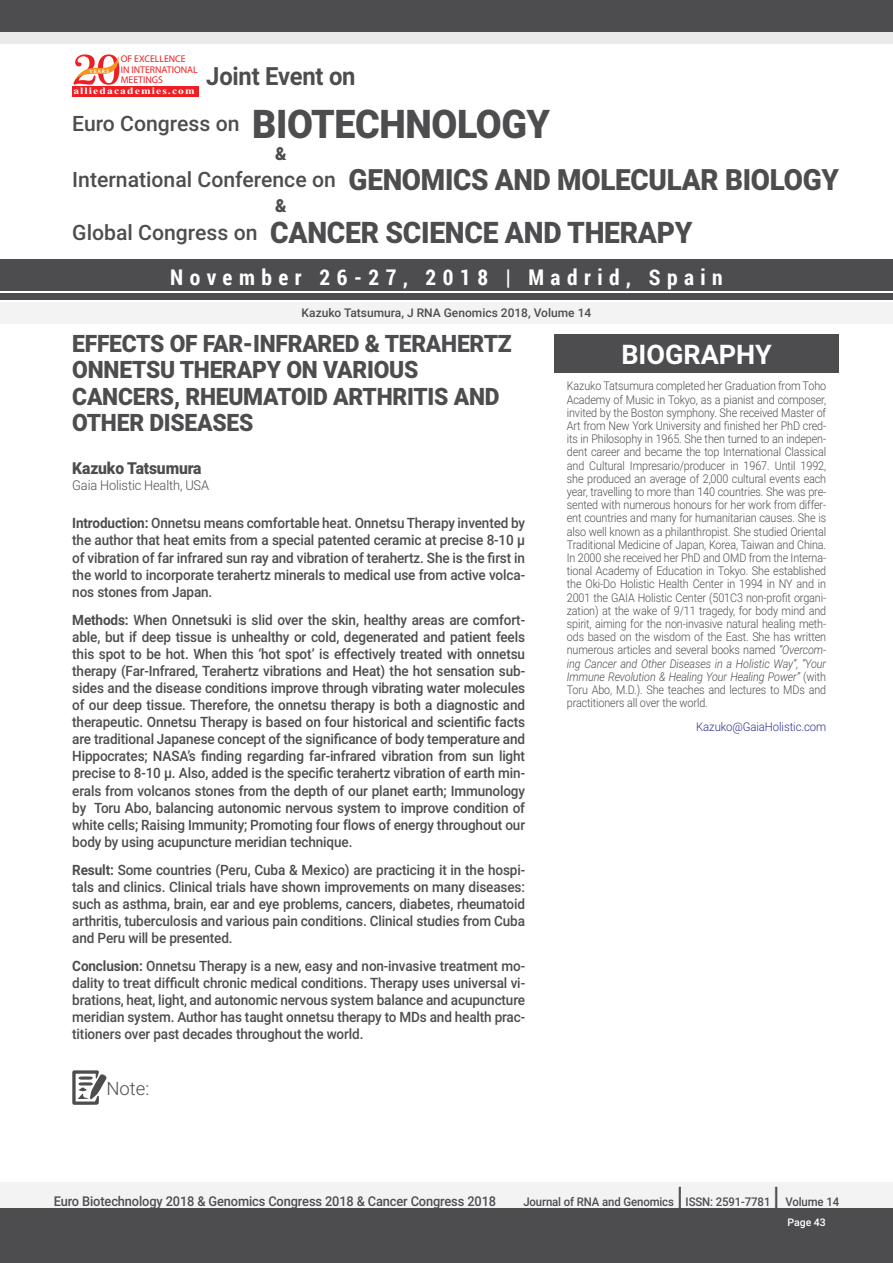
<style>
.page{position:relative;width:893px;height:1263px;background:#fff}
.page>*{position:absolute;margin:0;border:0;box-sizing:border-box;transform-origin:0 0}
.t1{font:900 29.7px "Roboto";letter-spacing:-.01em;color:#4d4d4f;scale:.95 1}
.t2{font:900 29.25px "Roboto";letter-spacing:-.01em;color:#4d4d4f;scale:.95 1}
.t3{font:700 27px "Roboto";color:#fff}
.t4{font:500 27px "Roboto";color:#4d4d4f;scale:.95 1}
.t5{font:700 25.05px "Roboto";letter-spacing:-.01em;color:#4d4d4f;scale:.95 1}
.t6{font:900 24px/26.4px "Roboto";letter-spacing:-.01em;color:#4d4d4f;scale:.95 1}
.t7{font:700 21.6px "Roboto Condensed";letter-spacing:.3em;color:#fff}
.t8{font:500 21.15px "Roboto";color:#4d4d4f}
.t9{font:300 18.45px "Roboto";color:#4d4d4f}
.t10{font:900 18px "Roboto";color:#4d4d4f;scale:.95 1}
.t11{font:900 16.5px "Roboto";letter-spacing:-.01em;color:#4d4d4f;scale:.95 1}
.t12{font:500 14.25px/17.1px "Roboto";letter-spacing:-.01em;color:#4d4d4f;text-align:justify;scale:.95 1}
.t13{font:500 13.5px "Roboto";letter-spacing:-.01em;color:#4d4d4f;scale:.95 1}
.t14{font:300 13.5px "Roboto";letter-spacing:-.01em;color:#4d4d4f;scale:.95 1}
.t15{font:300 12px/13.2px "Roboto";letter-spacing:-.01em;color:#4d4d4f;text-align:justify;scale:.9 1}
.t16{font:500 12px "Roboto";letter-spacing:-.01em;color:#4d4d4f;scale:.95 1}
.t17{font:500 12px "Roboto";letter-spacing:-.01em;color:#4d4d4f}
.t18{font:300 12px "Roboto";letter-spacing:-.01em;color:#2e3092;scale:.95 1}
.t19{font:500 10.5px "Roboto";color:#fff}
.t20{font:9.75px/10.5px "Myriad Pro";color:#ed1f24}
.t21{font:700 9.75px "Times New Roman";letter-spacing:.1em;color:#fff;scale:1.18 1}
.t22{font:4.95px "Oregon LDO Black";letter-spacing:.24em;color:#fff;scale:1.06 1}
.s1{font-weight:900;font-size:39.6px}
.s2{font-weight:500;font-size:21.15px}
.s3{font-weight:700}
.s4{font-style:italic}
</style>
<div class="page">
<div style="left:0;top:1182px;width:893px;height:27px;background:#f3f3f4"></div>
<div style="left:0;top:1209px;width:893px;height:54px;background:#4d4d4f"></div>
<svg style="left:72px;top:1070px;width:35px;height:35px"></svg>
<div style="left:0;top:13px;width:893px;height:31px;background:#eaeaeb"></div>
<div style="left:0;top:259px;width:893px;height:31px;background:#4d4d4f"></div>
<div style="left:0;top:0;width:893px;height:31px;background:#4d4d4f"></div>
<div style="left:0;top:293px;width:893px;height:7px;background:#4d4d4f"></div>
<div style="left:0;top:302px;width:893px;height:21px;background:#f3f3f4"></div>
<div style="left:72px;top:86px;width:127px;height:10px;background:#ed1f24"></div>
<svg style="left:74px;top:54px;width:46px;height:31px"></svg>
<div style="left:554px;top:334px;width:285px;height:39px;background:#4d4d4f"></div>
<p class="t20" style="left:121px;top:54px;width:79px">OF EXCELLENCE<br>IN INTERNATIONAL<br>MEETINGS</p>
<p class="t21" style="left:73px;top:84px;width:104px">alliedacademies.com</p>
<p class="t22" style="left:90px;top:68px;width:20px">YEARS</p>
<h3 class="t5" style="left:206px;top:59px;width:159px">Joint Event on</h3>
<h3 class="t8" style="left:72px;top:108px;width:479px">Euro Congress on <span class="s1">BIOTECHNOLOGY</span></h3>
<h2 class="t2" style="left:72px;top:159px;width:808px"><span class="s2">International Conference on</span> GENOMICS AND MOLECULAR BIOLOGY</h2>
<h1 class="t1" style="left:72px;top:212px;width:654px"><span class="s2">Global Congress on</span> CANCER SCIENCE AND THERAPY</h1>
<p class="t10" style="left:275px;top:141px;width:14px">&amp;</p>
<p class="t10" style="left:275px;top:193px;width:14px">&amp;</p>
<h3 class="t7" style="left:170px;top:262px;width:554px">November 26-27, 2018 | Madrid, Spain</h3>
<p class="t17" style="left:302px;top:304px;width:291px">Kazuko Tatsumura, J RNA Genomics 2018, Volume 14</p>
<h3 class="t6" style="left:72px;top:329px;width:464px">EFFECTS OF FAR-INFRARED &amp; TERAHERTZ<br>ONNETSU THERAPY ON VARIOUS<br>CANCERS, RHEUMATOID ARTHRITIS AND<br>OTHER DISEASES</h3>
<p class="t11" style="left:72px;top:456px;width:138px">Kazuko Tatsumura</p>
<p class="t14" style="left:72px;top:476px;width:146px">Gaia Holistic Health, USA</p>
<p class="t12" style="left:72px;top:514px;width:478px"><span class="s3">Introduction:</span> Onnetsu means comfortable heat. Onnetsu Therapy invented by the author that heat emits from a special patented ceramic at precise 8-10 µ of vibration of far infrared sun ray and vibration of terahertz. She is the first in the world to incorporate terahertz minerals to medical use from active volca&shy;nos stones from Japan.</p>
<p class="t12" style="left:72px;top:610px;width:478px"><span class="s3">Methods:</span> When Onnetsuki is slid over the skin, healthy areas are comfort&shy;able, but if deep tissue is unhealthy or cold, degenerated and patient feels this spot to be hot. When this ‘hot spot’ is effectively treated with onnetsu therapy (Far-Infrared, Terahertz vibrations and Heat) the hot sensation sub&shy;sides and the disease conditions improve through vibrating water molecules of our deep tissue. Therefore, the onnetsu therapy is both a diagnostic and therapeutic. Onnetsu Therapy is based on four historical and scientific facts are traditional Japanese concept of the significance of body temperature and Hippocrates; NASA’s finding regarding far-infrared vibration from sun light precise to 8-10 µ. Also, added is the specific terahertz vibration of earth min&shy;erals from volcanos stones from the depth of our planet earth; Immunology by Toru Abo, balancing autonomic nervous system to improve condition of white cells; Raising Immunity; Promoting four flows of energy throughout our body by using acupuncture meridian technique.</p>
<p class="t12" style="left:72px;top:860px;width:478px"><span class="s3">Result:</span> Some countries (Peru, Cuba &amp; Mexico) are practicing it in the hospi&shy;tals and clinics. Clinical trials have shown improvements on many diseases: such as asthma, brain, ear and eye problems, cancers, diabetes, rheumatoid arthritis, tuberculosis and various pain conditions. Clinical studies from Cuba and Peru will be presented.</p>
<p class="t12" style="left:72px;top:956px;width:478px"><span class="s3">Conclusion:</span> Onnetsu Therapy is a new, easy and non-invasive treatment mo&shy;dality to treat difficult chronic medical conditions. Therapy uses universal vi&shy;brations, heat, light, and autonomic nervous system balance and acupuncture meridian system. Author has taught onnetsu therapy to MDs and health prac&shy;titioners over past decades throughout the world.</p>
<h3 class="t3" style="left:621px;top:335px;width:152px">BIOGRAPHY</h3>
<p class="t15" style="left:567px;top:379px;width:290px">Kazuko Tatsumura completed her Graduation from Toho Academy of Music in Tokyo, as a pianist and composer, invited by the Boston symphony. She received Master of Art from New York University and finished her PhD cred&shy;its in Philosophy in 1965. She then turned to an indepen&shy;dent career and became the top International Classical and Cultural Impresario/producer in 1967. Until 1992, she produced an average of 2,000 cultural events each year, travelling to more than 140 countries. She was pre&shy;sented with numerous honours for her work from differ&shy;ent countries and many for humanitarian causes. She is also well known as a philanthropist. She studied Oriental Traditional Medicine of Japan, Korea, Taiwan and China.<br>In 2000 she received her PhD and OMD from the Interna&shy;tional Academy of Education in Tokyo. She established the Oki-Do Holistic Health Center in 1994 in NY and in 2001 the GAIA Holistic Center (501C3 non-profit organi&shy;zation) at the wake of 9/11 tragedy, for body mind and spirit, aiming for the non-invasive natural healing meth&shy;ods based on the wisdom of the East. She has written numerous articles and several books named <span class="s4">“Overcom&shy;ing Cancer and Other Diseases in a Holistic Way”, “Your Immune Revolution &amp; Healing Your Healing Power”</span> (with Toru Abo, M.D.). She teaches and lectures to MDs and practitioners all over the world.</p>
<p class="t18" style="left:696px;top:718px;width:138px">Kazuko@GaiaHolistic.com</p>
<p class="t9" style="left:106px;top:1075px;width:44px">Note:</p>
<p class="t13" style="left:54px;top:1191px;width:467px">Euro Biotechnology 2018 &amp; Genomics Congress 2018 &amp; Cancer Congress 2018</p>
<p class="t16" style="left:523px;top:1193px;width:160px">Journal of RNA and Genomics</p>
<h3 class="t4" style="left:677px;top:1177px;width:8px">|</h3>
<p class="t16" style="left:686px;top:1193px;width:91px">ISSN: 2591-7781</p>
<h3 class="t4" style="left:773px;top:1177px;width:8px">|</h3>
<p class="t16" style="left:785px;top:1193px;width:58px">Volume 14</p>
<p class="t19" style="left:787px;top:1215px;width:40px">Page 43</p>
</div>
